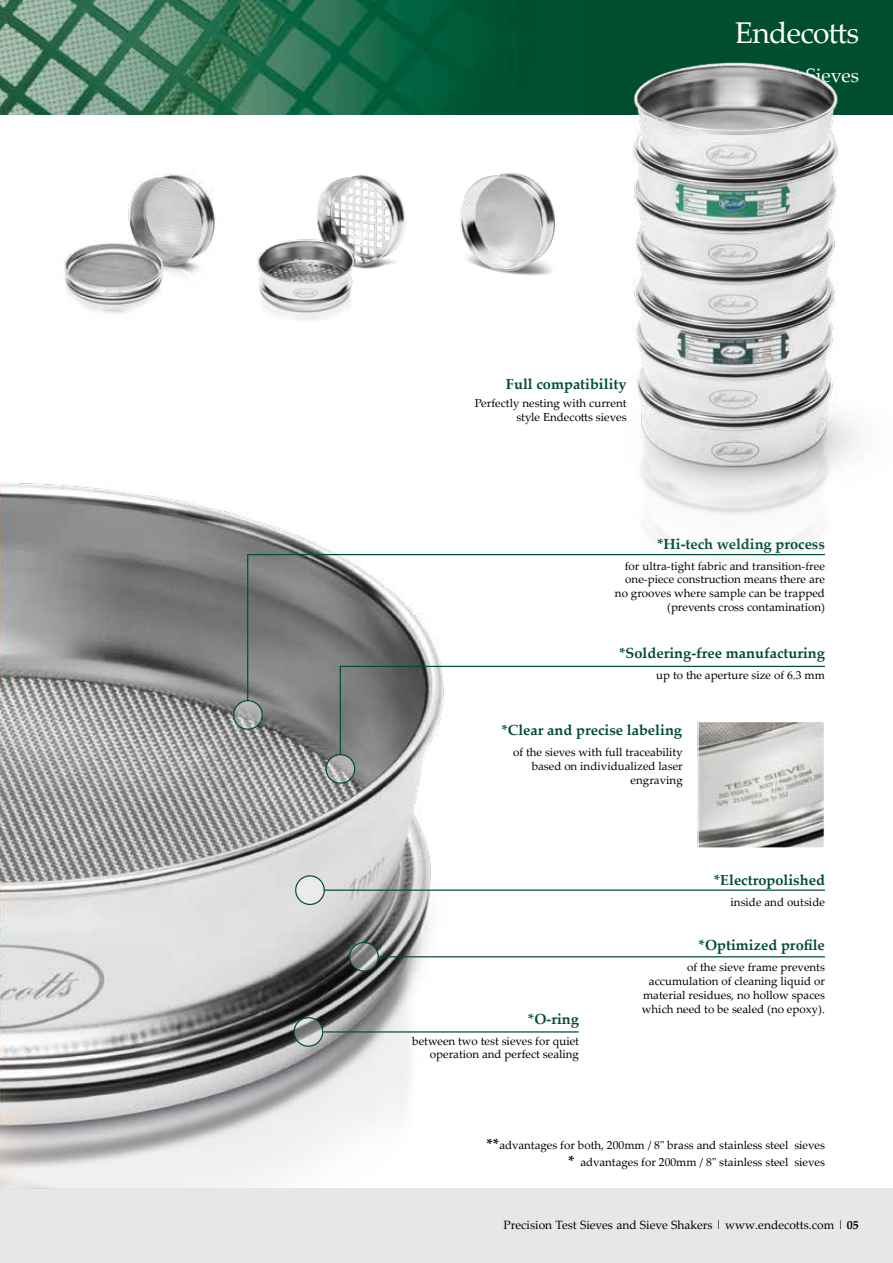
<style>
.page{position:relative;width:893px;height:1263px;background:#fff}
.page>*{position:absolute;margin:0;border:0;box-sizing:border-box;transform-origin:0 0}
.t1{font:30px "Palatino Linotype";letter-spacing:-.025em;color:#fff}
.t2{font:700 14.55px "Palatino Linotype";color:#004e2d}
.t3{font:12px "Palatino Linotype";color:#000}
.t4{font:11.55px/14px "Palatino Linotype";color:#000;text-align:right}
.s1{font-weight:700;font-size:14.55px}
.s2{font-weight:700}
</style>
<div class="page">
<div style="left:0;top:1188px;width:893px;height:75px;background:#e7e7e7"></div>
<img style="left:0;top:482px;width:594px;height:706px">
<hr style="left:248px;top:554px;width:577px;height:1px;background:#004e2d">
<hr style="left:247px;top:555px;width:1px;height:145px;background:#004e2d">
<svg style="left:234px;top:701px;width:28px;height:28px"></svg>
<div style="left:233px;top:700px;width:30px;height:30px;border:1px solid #004e2d;border-radius:50%"></div>
<hr style="left:379px;top:956px;width:446px;height:1px;background:#004e2d">
<svg style="left:350px;top:942px;width:28px;height:29px"></svg>
<div style="left:349px;top:942px;width:30px;height:30px;border:1px solid #004e2d;border-radius:50%"></div>
<hr style="left:324px;top:889px;width:501px;height:2px;background:#004e2d">
<svg style="left:296px;top:876px;width:28px;height:28px"></svg>
<div style="left:295px;top:875px;width:30px;height:30px;border:1px solid #004e2d;border-radius:50%"></div>
<hr style="left:323px;top:1031px;width:256px;height:1px;background:#004e2d">
<svg style="left:294px;top:1018px;width:29px;height:28px"></svg>
<div style="left:294px;top:1017px;width:29px;height:30px;border:1px solid #004e2d;border-radius:50%"></div>
<hr style="left:340px;top:666px;width:485px;height:1px;background:#004e2d">
<hr style="left:340px;top:666px;width:1px;height:88px;background:#004e2d">
<svg style="left:326px;top:755px;width:29px;height:28px"></svg>
<div style="left:325px;top:754px;width:30px;height:30px;border:1px solid #004e2d;border-radius:50%"></div>
<img style="left:0;top:0;width:893px;height:115px">
<img style="left:699px;top:723px;width:124px;height:123px">
<div style="left:697px;top:721px;width:128px;height:127px;border:1px solid #fff"></div>
<img style="left:475px;top:38px;width:418px;height:626px">
<img style="left:61px;top:174px;width:155px;height:140px">
<img style="left:257px;top:175px;width:148px;height:146px">
<img style="left:459px;top:146px;width:160px;height:150px">
<h1 class="t1" style="left:735px;top:12px;width:126px">Endecotts</h1>
<p class="t2" style="left:506px;top:373px;width:122px">Full compatibility</p>
<p class="t4" style="left:475px;top:395px;width:153px">Perfectly nesting with current style Endecotts sieves</p>
<p class="t2" style="left:657px;top:533px;width:169px">*Hi-tech welding process</p>
<p class="t4" style="left:615px;top:558px;width:211px">for ultra-tight fabric and transition-free one-piece construction means there are no grooves where sample can be trapped (prevents cross contamination)</p>
<p class="t2" style="left:619px;top:643px;width:207px">*Soldering-free manufacturing</p>
<p class="t4" style="left:656px;top:668px;width:170px">up to the aperture size of 6.3 mm</p>
<p class="t2" style="left:501px;top:720px;width:182px">*Clear and precise labeling</p>
<p class="t4" style="left:513px;top:744px;width:171px">of the sieves with full traceability based on individualized laser engraving</p>
<p class="t2" style="left:714px;top:869px;width:113px">*Electropolished</p>
<p class="t4" style="left:731px;top:894px;width:96px">inside and outside</p>
<p class="t2" style="left:528px;top:1008px;width:53px">*O-ring</p>
<p class="t4" style="left:412px;top:1033px;width:168px">between two test sieves for quiet operation and perfect sealing</p>
<p class="t2" style="left:699px;top:935px;width:128px">*Optimized profile</p>
<p class="t4" style="left:642px;top:960px;width:185px">of the sieve frame prevents accumulation of cleaning liquid or material residues, no hollow spaces which need to be sealed (no epoxy).</p>
<p class="t4" style="left:486px;top:1136px;width:340px;line-height:17.5px"><span class="s1">**</span>advantages for both, 200mm / 8" brass and stainless steel sieves <span class="s1">*</span> advantages for 200mm / 8" stainless steel sieves</p>
<p class="t3" style="left:504px;top:1216px;width:357px">Precision Test Sieves and Sieve Shakers | www.endecotts.com | <span class="s2">05</span></p>
</div>
